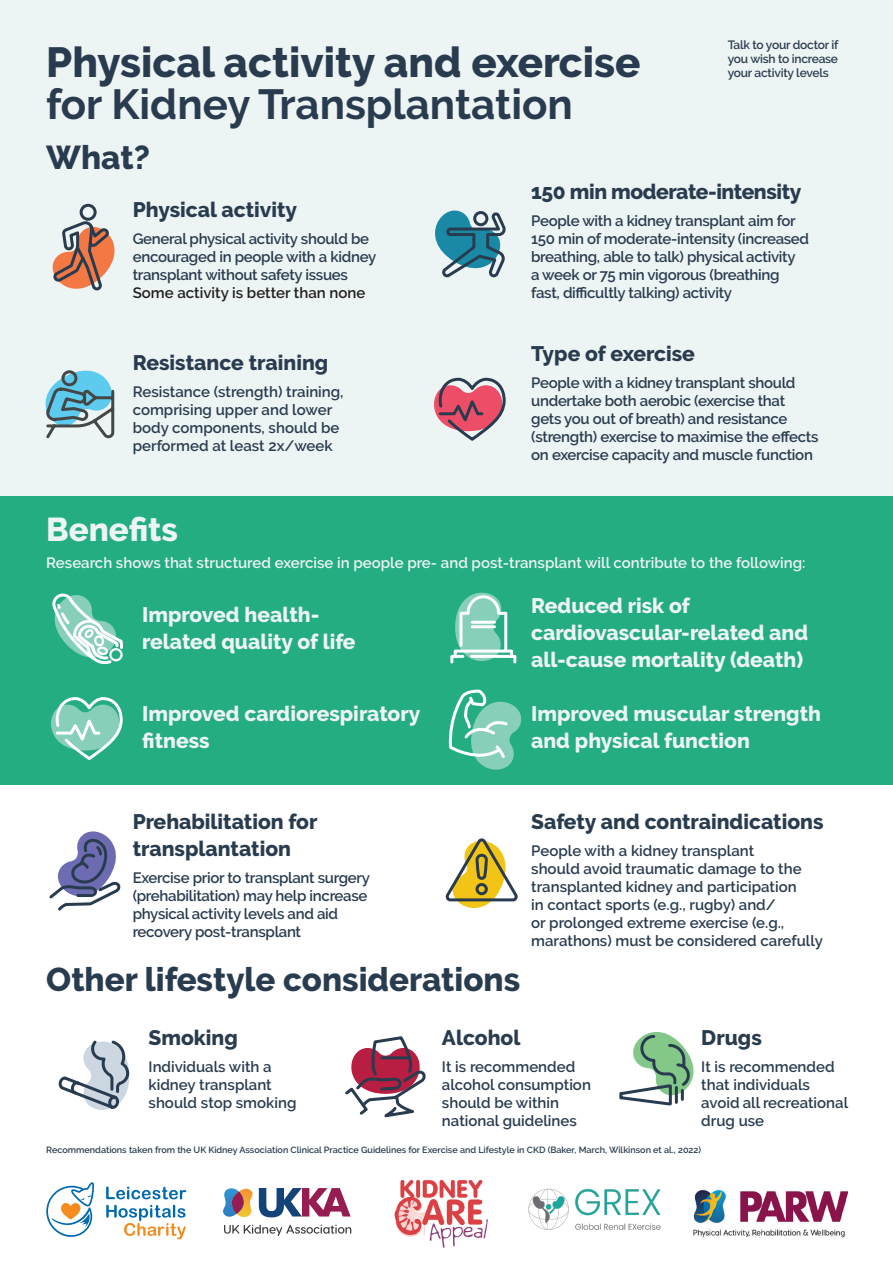
<style>
.page{position:relative;width:893px;height:1263px;background:#fff}
.page>*{position:absolute;margin:0;border:0;box-sizing:border-box;transform-origin:0 0}
.t1{font:800 42px/42px "Raleway";color:#293c4f}
.t2{font:800 33px "Raleway";color:#293c4f}
.t3{font:800 33px "Raleway";color:#edf4f4}
.t4{font:800 21px/27px "Raleway";color:#edf4f4}
.t5{font:800 21px/27px "Raleway";color:#293c4f}
.t6{font:800 21px "Raleway";letter-spacing:-.02em;color:#293c4f}
.t7{font:600 15px/18px "Raleway";letter-spacing:-.02em;color:#293c4f}
.t8{font:600 15px/18px "Raleway";color:#293c4f}
.t9{font:600 15px "Raleway";color:#edf4f4}
.t10{font:600 15px "Raleway";color:#231f20}
.t11{font:600 12px/14.4px "Raleway";letter-spacing:-.02em;color:#293c4f;text-align:justify}
.t12{font:600 9px "Raleway";color:#293c4f}
.s1{font-weight:700}
</style>
<div class="page">
<div style="left:0;top:0;width:893px;height:505px;background:#edf4f4"></div>
<svg style="left:435px;top:210px;width:71px;height:68px"></svg>
<div style="left:0;top:496px;width:893px;height:288px;background:#24ac83"></div>
<svg style="left:619px;top:1032px;width:75px;height:74px"></svg>
<svg style="left:345px;top:1036px;width:81px;height:82px"></svg>
<svg style="left:58px;top:1040px;width:71px;height:70px"></svg>
<svg style="left:450px;top:592px;width:67px;height:72px"></svg>
<svg style="left:51px;top:697px;width:72px;height:63px"></svg>
<svg style="left:52px;top:593px;width:71px;height:71px"></svg>
<svg style="left:434px;top:377px;width:72px;height:64px"></svg>
<svg style="left:45px;top:203px;width:70px;height:236px"></svg>
<svg style="left:448px;top:689px;width:74px;height:81px"></svg>
<svg style="left:446px;top:838px;width:72px;height:70px"></svg>
<svg style="left:49px;top:831px;width:72px;height:80px"></svg>
<svg style="left:46px;top:1182px;width:48px;height:55px"></svg>
<svg style="left:106px;top:1186px;width:80px;height:13px"></svg>
<svg style="left:106px;top:1205px;width:80px;height:34px"></svg>
<svg style="left:224px;top:1224px;width:127px;height:12px"></svg>
<svg style="left:223px;top:1188px;width:128px;height:29px"></svg>
<img style="left:394px;top:1180px;width:94px;height:68px">
<img style="left:528px;top:1188px;width:133px;height:42px">
<img style="left:693px;top:1189px;width:155px;height:49px">
<p class="t11" style="left:728px;top:37px;width:112px">Talk to your doctor if you wish to increase your activity levels</p>
<p class="t1" style="left:46px;top:41px;width:596px">Physical activity and exercise <span class="s1">for Kidney Transplantation</span></p>
<p class="t2" style="left:46px;top:139px;width:105px">What?</p>
<p class="t5" style="left:133px;top:197px;width:166px">Physical activity</p>
<p class="t7" style="left:133px;top:230px;width:245px">General physical activity should be encouraged in people with a kidney transplant without safety issues</p>
<p class="t10" style="left:133px;top:284px;width:234px">Some activity is better than none</p>
<p class="t6" style="left:531px;top:180px;width:272px">150 min moderate-intensity</p>
<p class="t7" style="left:531px;top:212px;width:279px">People with a kidney transplant aim for 150 min of moderate-intensity (increased breathing, able to talk) physical activity<br>a week or 75 min vigorous (breathing fast, difficultly talking) activity</p>
<p class="t5" style="left:133px;top:350px;width:197px">Resistance training</p>
<p class="t8" style="left:133px;top:383px;width:212px">Resistance (strength) training, comprising upper and lower body components, should be performed at least 2x/week</p>
<p class="t5" style="left:531px;top:341px;width:165px">Type of exercise</p>
<p class="t7" style="left:531px;top:374px;width:289px">People with a kidney transplant should undertake both aerobic (exercise that gets you out of breath) and resistance (strength) exercise to maximise the effects on exercise capacity and muscle function</p>
<p class="t3" style="left:46px;top:511px;width:133px">Benefits</p>
<p class="t9" style="left:46px;top:554px;width:761px">Research shows that structured exercise in people pre- and post-transplant will contribute to the following:</p>
<p class="t4" style="left:531px;top:593px;width:279px">Reduced risk of cardiovascular-related and all-cause mortality (death)</p>
<p class="t4" style="left:142px;top:602px;width:215px">Improved health&shy;related quality of life</p>
<p class="t4" style="left:142px;top:701px;width:280px">Improved cardiorespiratory fitness</p>
<p class="t4" style="left:531px;top:701px;width:291px">Improved muscular strength and physical function</p>
<p class="t5" style="left:133px;top:809px;width:186px">Prehabilitation for transplantation</p>
<p class="t7" style="left:133px;top:869px;width:239px">Exercise prior to transplant surgery (prehabilitation) may help increase physical activity levels and aid recovery post-transplant</p>
<p class="t2" style="left:46px;top:961px;width:475px">Other lifestyle considerations</p>
<p class="t5" style="left:531px;top:809px;width:294px">Safety and contraindications</p>
<p class="t8" style="left:531px;top:842px;width:293px">People with a kidney transplant<br>should avoid traumatic damage to the transplanted kidney and participation<br>in contact sports (e.g., rugby) and/<br>or prolonged extreme exercise (e.g., marathons) must be considered carefully</p>
<p class="t5" style="left:149px;top:1025px;width:91px">Smoking</p>
<p class="t8" style="left:149px;top:1058px;width:149px">Individuals with a kidney transplant should stop smoking</p>
<p class="t5" style="left:442px;top:1025px;width:80px">Alcohol</p>
<p class="t8" style="left:442px;top:1058px;width:150px">It is recommended alcohol consumption should be within national guidelines</p>
<p class="t5" style="left:701px;top:1025px;width:62px">Drugs</p>
<p class="t8" style="left:701px;top:1058px;width:148px">It is recommended that individuals avoid all recreational drug use</p>
<p class="t12" style="left:46px;top:1145px;width:656px">Recommendations taken from the UK Kidney Association Clinical Practice Guidelines for Exercise and Lifestyle in CKD (Baker, March, Wilkinson et al., 2022)</p>
</div>
